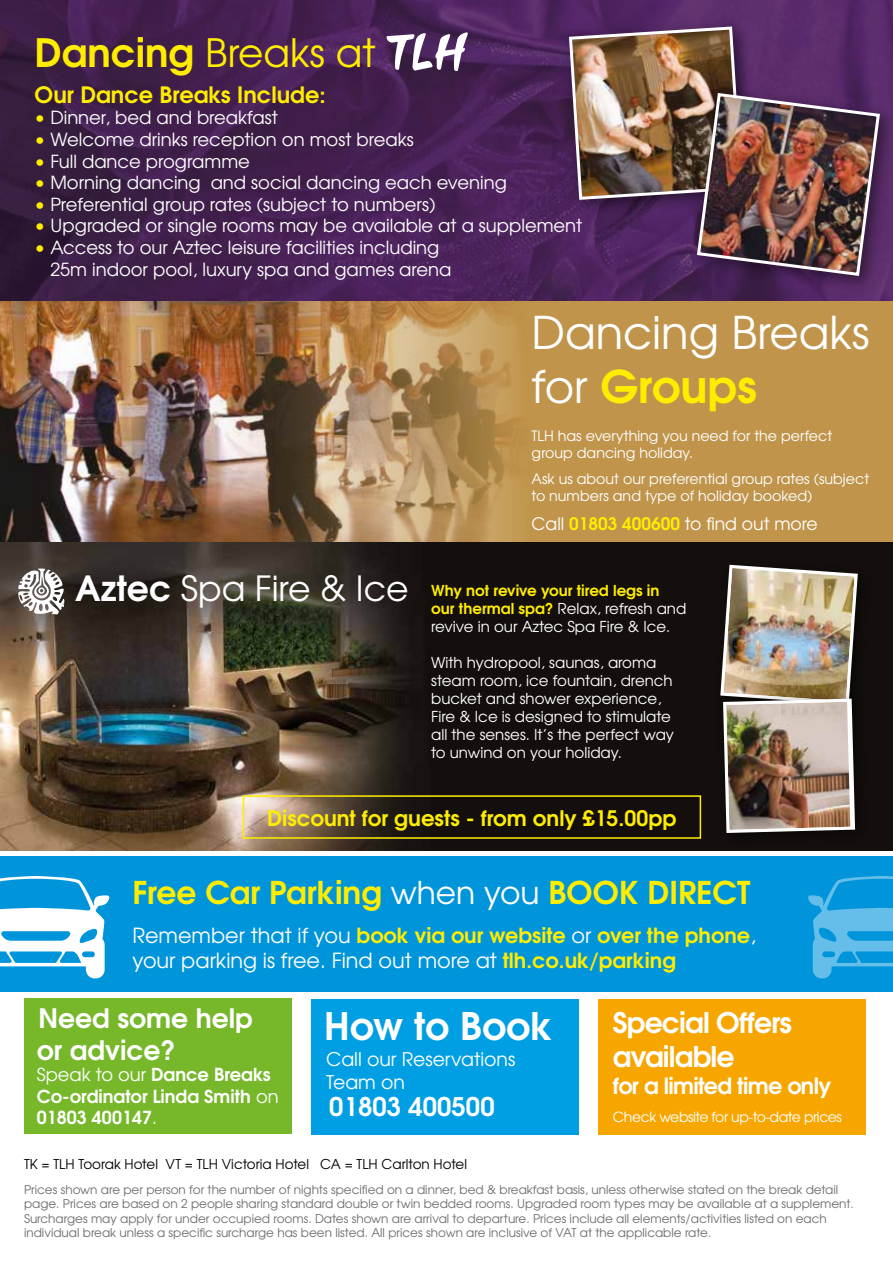
<style>
.page{position:relative;width:893px;height:1263px;background:#fff}
.page>*{position:absolute;margin:0;border:0;box-sizing:border-box;transform-origin:0 0}
.t1{font:45px/54px "Te X Gyre Adventor";color:#fff}
.t2{font:39px "Te X Gyre Adventor";color:#ffed00}
.t3{font:700 37.95px "Te X Gyre Adventor";color:#fff}
.t4{font:34.65px "Te X Gyre Adventor";color:#fff}
.t5{font:700 31.35px "Te X Gyre Adventor";color:#ffed00}
.t6{font:700 28.35px/34px "Te X Gyre Adventor";letter-spacing:-.03em;color:#fff}
.t7{font:700 26.7px/32px "Te X Gyre Adventor";color:#fff}
.t8{font:700 25.65px "Te X Gyre Adventor";color:#fff}
.t9{font:700 22.5px "Te X Gyre Adventor";color:#ffed00}
.t10{font:700 22.35px "Te X Gyre Adventor";letter-spacing:-.03em;color:#fff}
.t11{font:700 21.3px "Te X Gyre Adventor";color:#ffed00}
.t12{font:20.85px/24.9px "Te X Gyre Adventor";color:#fff}
.t13{font:18.9px/22.6px "Te X Gyre Adventor";color:#fff}
.t14{font:18px/21.6px "Te X Gyre Adventor";color:#fff}
.t15{font:700 17.85px/21.5px "Te X Gyre Adventor";color:#fff}
.t16{font:17.25px "Te X Gyre Adventor";color:#fff}
.t17{font:15px/18px "Te X Gyre Adventor";color:#fff}
.t18{font:14.25px/17.1px "Te X Gyre Adventor";color:#fff}
.t19{font:13.95px "Te X Gyre Adventor";letter-spacing:-.03em;color:#fff}
.t20{font:13.5px "Te X Gyre Adventor";color:#000}
.t21{font:12px/14.4px "Te X Gyre Adventor";color:#706f6f}
.s1{font-weight:700}
.s2{color:#ffed00}
.s3{font-weight:700;color:#ffed00}
.s4{font-weight:400;color:#fff}
.s5{font-weight:400}
</style>
<div class="page">
<div style="left:24px;top:998px;width:267px;height:136px;background:#76b82a"></div>
<div style="left:311px;top:999px;width:268px;height:135px;background:#009fe3"></div>
<div style="left:598px;top:999px;width:268px;height:135px;background:#f7a600"></div>
<div style="left:0;top:856px;width:893px;height:136px;background:#0095db"></div>
<svg style="left:0;top:876px;width:110px;height:102px"></svg>
<svg style="left:857px;top:876px;width:36px;height:91px"></svg>
<img style="left:0;top:541px;width:893px;height:309px">
<svg style="left:18px;top:568px;width:46px;height:46px"></svg>
<div style="left:713px;top:557px;width:159px;height:161px;background:#130e0b"></div>
<div style="left:243px;top:795px;width:458px;height:44px;border:2px solid #ffed00"></div>
<div style="left:716px;top:691px;width:153px;height:156px;background:#120e0b"></div>
<img style="left:720px;top:564px;width:138px;height:133px">
<img style="left:721px;top:697px;width:136px;height:282px">
<img style="left:0;top:0;width:893px;height:301px">
<svg style="left:386px;top:32px;width:82px;height:39px"></svg>
<div style="left:560px;top:18px;width:200px;height:199px;background:#000;opacity:.5"></div>
<div style="left:0;top:301px;width:893px;height:240px;background:#c0944a"></div>
<img style="left:0;top:301px;width:517px;height:240px">
<div style="left:688px;top:84px;width:205px;height:209px;background:#000;opacity:.5"></div>
<img style="left:567px;top:25px;width:315px;height:253px">
<h2 class="t2" style="left:34px;top:22px;width:343px"><span class="s1">Dancing</span> Breaks at</h2>
<h3 class="t9" style="left:34px;top:75px;width:293px">Our Dance Breaks Include:</h3>
<h3 class="t14" style="left:34px;top:106px;width:245px"><span class="s2">•</span> Dinner, bed and breakfast</h3>
<h3 class="t14" style="left:34px;top:127px;width:381px"><span class="s2">•</span> Welcome drinks reception on most breaks</h3>
<h3 class="t14" style="left:34px;top:149px;width:217px"><span class="s2">•</span> Full dance programme</h3>
<h3 class="t14" style="left:34px;top:171px;width:474px"><span class="s2">•</span> Morning dancing and social dancing each evening</h3>
<h3 class="t14" style="left:34px;top:192px;width:403px"><span class="s2">•</span> Preferential group rates (subject to numbers)</h3>
<h3 class="t14" style="left:34px;top:214px;width:549px"><span class="s2">•</span> Upgraded or single rooms may be available at a supplement</h3>
<h3 class="t14" style="left:50px;top:235px;width:403px;text-indent:-16px"><span class="s2">•</span> Access to our Aztec leisure facilities including<br>25m indoor pool, luxury spa and games arena</h3>
<h1 class="t1" style="left:531px;top:302px;width:340px">Dancing Breaks for <span class="s3">Groups</span></h1>
<p class="t18" style="left:531px;top:426px;width:302px">TLH has everything you need for the perfect group dancing holiday.</p>
<p class="t18" style="left:531px;top:469px;width:339px">Ask us about our preferential group rates (subject to numbers and type of holiday booked)</p>
<h3 class="t16" style="left:531px;top:510px;width:288px">Call <span class="s3">01803 400600</span> to find out more</h3>
<h3 class="t4" style="left:75px;top:560px;width:335px"><span class="s1">Aztec</span> Spa Fire &amp; Ice</h3>
<p class="t17" style="left:431px;top:580px;width:257px"><span class="s3">Why not revive your tired legs in our thermal spa?</span> Relax, refresh and revive in our Aztec Spa Fire &amp; Ice.</p>
<p class="t17" style="left:431px;top:652px;width:244px">With hydropool, saunas, aroma steam room, ice fountain, drench bucket and shower experience,<br>Fire &amp; Ice is designed to stimulate all the senses. It’s the perfect way to unwind on your holiday.</p>
<h3 class="t11" style="left:267px;top:799px;width:411px">Discount for guests - from only £15.00pp</h3>
<h3 class="t5" style="left:132px;top:865px;width:619px">Free Car Parking <span class="s4">when you</span> BOOK DIRECT</h3>
<h3 class="t12" style="left:132px;top:922px;width:625px">Remember that if you <span class="s3">book via our website</span> or <span class="s3">over the phone</span>, your parking is free. Find out more at <span class="s3">tlh.co.uk/parking</span></h3>
<h3 class="t7" style="left:37px;top:999px;width:218px">Need some help or advice?</h3>
<h3 class="t15" style="left:37px;top:1062px;width:243px"><span class="s5">Speak to our</span> Dance Breaks<br>Co-ordinator Linda Smith <span class="s5">on<br></span>01803 400147<span class="s5">.</span></h3>
<h3 class="t3" style="left:324px;top:993px;width:230px">How to Book</h3>
<h3 class="t6" style="left:613px;top:1002px;width:181px">Special Offers available</h3>
<h3 class="t10" style="left:613px;top:1066px;width:220px">for a limited time only</h3>
<p class="t19" style="left:613px;top:1106px;width:231px">Check website for up-to-date prices</p>
<h3 class="t13" style="left:326px;top:1047px;width:191px">Call our Reservations<br>Team on</h3>
<h3 class="t8" style="left:329px;top:1084px;width:167px">01803 400500</h3>
<p class="t20" style="left:24px;top:1153px;width:445px">TK = TLH Toorak Hotel VT = TLH Victoria Hotel CA = TLH Carlton Hotel</p>
<p class="t21" style="left:24px;top:1182px;width:831px">Prices shown are per person for the number of nights specified on a dinner, bed &amp; breakfast basis, unless otherwise stated on the break detail page. Prices are based on 2 people sharing standard double or twin bedded rooms. Upgraded room types may be available at a supplement.<br>Surcharges may apply for under occupied rooms. Dates shown are arrival to departure. Prices include all elements/activities listed on each individual break unless a specific surcharge has been listed. All prices shown are inclusive of VAT at the applicable rate.</p>
</div>
